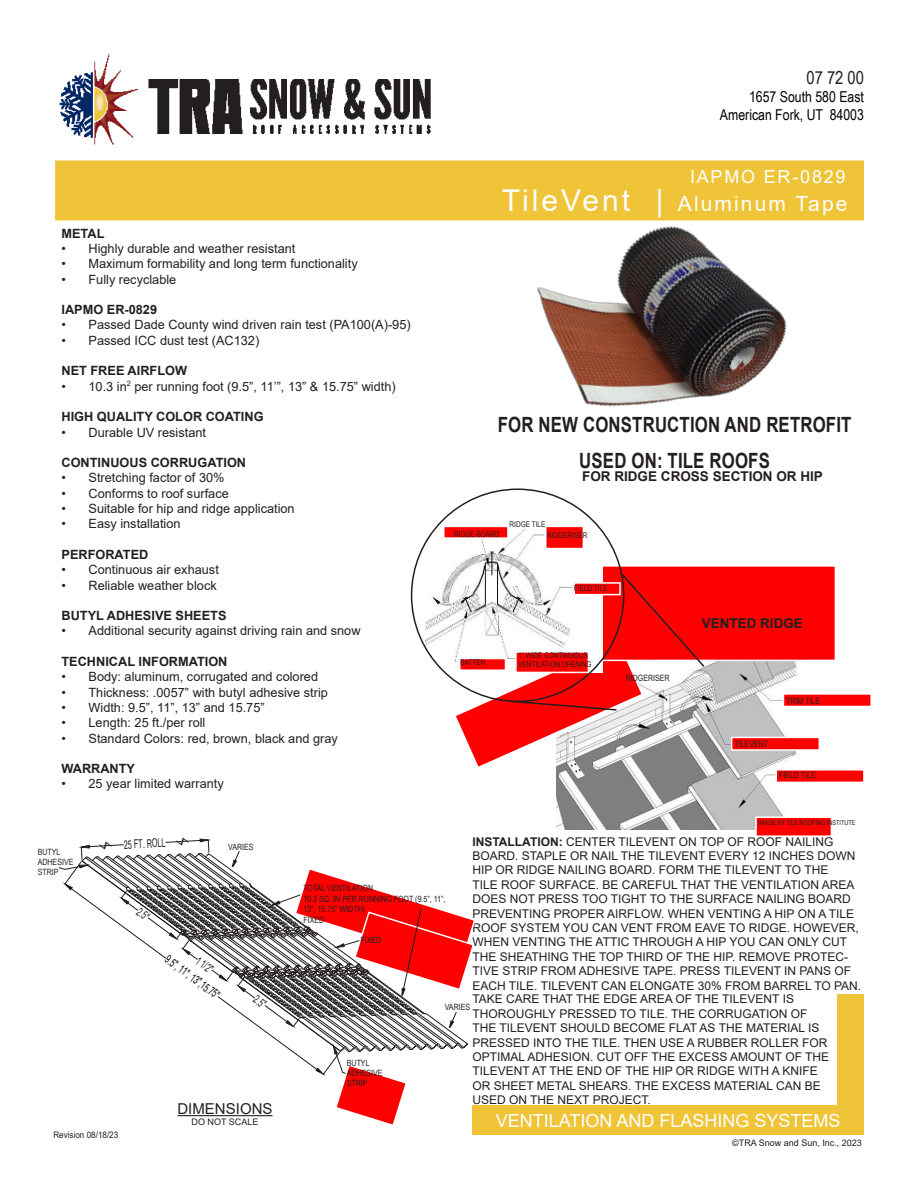
<style>
.page{position:relative;width:918px;height:1188px;background:#fff}
.page>*{position:absolute;margin:0;border:0;box-sizing:border-box;transform-origin:0 0}
.t1{font:700 21px/36px "Arial";letter-spacing:.01em;color:#231f20;text-align:center;scale:.8 1}
.t2{font:21px "Arial";letter-spacing:.1em;color:#fff}
.t3{font:18px "Arial";color:#fff}
.t4{font:18px "Arial";letter-spacing:.1em;color:#fff}
.t5{font:18px "Arial Narrow";color:#231f20}
.t6{font:15px/18px "Arial Narrow";color:#000;text-align:right}
.t7{font:15px "Arial";color:#231f20}
.t8{font:700 13.5px "Arial";color:#231f20}
.t9{font:12.75px "Arial";color:#231f20}
.t10{font:700 12.75px "Arial";color:#231f20}
.t11{font:12px/14.4px "Arial";color:#231f20}
.t12{font:12px "Arial";color:#231f20;scale:.6 1}
.t13{font:12px "Arial";color:#000;scale:.6 1}
.t14{font:9.15px/8.7px "Arial";color:#231f20;scale:.6 1}
.t15{font:9px "Arial";color:#231f20}
.t16{font:9px "Arial";color:#231f20;scale:.9 1}
.t17{font:8.7px/10.4px "Arial Narrow";color:#231f20}
.t18{font:7.8px/9.4px "Arial Narrow";color:#231f20}
.t19{font:6.75px "Arial Narrow";color:#231f20}
.s1{font-size:30px}
.s2{font-weight:700}
</style>
<div class="page">
<div style="left:55px;top:160px;width:809px;height:60px;background:#efc438"></div>
<div style="left:473px;top:1105px;width:391px;height:30px;background:#efc438"></div>
<div style="left:837px;top:994px;width:27px;height:111px;background:#efc438"></div>
<img style="left:59px;top:54px;width:372px;height:91px">
<img style="left:556px;top:661px;width:241px;height:169px">
<img style="left:478px;top:220px;width:374px;height:187px">
<div style="left:597px;top:565px;width:239px;height:96px;background:#f00;border:2px solid #fff"></div>
<div style="left:731px;top:737px;width:89px;height:14px;background:#f00;border:2px solid #fff"></div>
<div style="left:775px;top:769px;width:90px;height:14px;background:#f00;border:2px solid #fff"></div>
<div style="left:783px;top:693px;width:89px;height:14px;background:#f00;border:2px solid #fff"></div>
<svg style="left:453px;top:572px;width:253px;height:198px"></svg>
<svg style="left:58px;top:750px;width:460px;height:383px"></svg>
<img style="left:426px;top:529px;width:177px;height:143px">
<div style="left:443px;top:526px;width:66px;height:13px;background:#f00;border:2px solid #fff"></div>
<div style="left:545px;top:526px;width:39px;height:23px;background:#f00;border:2px solid #fff"></div>
<div style="left:459px;top:658px;width:47px;height:13px;background:#f00;border:2px solid #fff"></div>
<div style="left:515px;top:651px;width:74px;height:22px;background:#f00;border:2px solid #fff"></div>
<div style="left:574px;top:582px;width:47px;height:13px;background:#f00;border:2px solid #fff"></div>
<div style="left:755px;top:817px;width:77px;height:20px;background:#f00;border:2px solid #fff"></div>
<svg style="left:59px;top:831px;width:420px;height:296px"></svg>
<h2 class="t5" style="left:807px;top:71px;width:59px">07 72 00</h2>
<p class="t6" style="left:720px;top:90px;width:146px">1657 South 580 East<br>American Fork, UT 84003</p>
<h2 class="t4" style="left:690px;top:170px;width:157px">IAPMO ER-0829</h2>
<p class="t10" style="left:62px;top:226px;width:44px">METAL</p>
<p class="t9" style="left:62px;top:244px;width:235px">• Highly durable and weather resistant</p>
<p class="t9" style="left:62px;top:259px;width:298px">• Maximum formability and long term functionality</p>
<p class="t9" style="left:62px;top:274px;width:116px">• Fully recyclable</p>
<p class="t10" style="left:62px;top:302px;width:97px">IAPMO ER-0829</p>
<p class="t9" style="left:62px;top:320px;width:351px">• Passed Dade County wind driven rain test (PA100(A)-95)</p>
<p class="t9" style="left:62px;top:335px;width:199px">• Passed ICC dust test (AC132)</p>
<p class="t10" style="left:62px;top:363px;width:127px">NET FREE AIRFLOW</p>
<p class="t9" style="left:62px;top:381px;width:336px">• 10.3 in<sup>2</sup> per running foot (9.5”, 11’”, 13” &amp; 15.75” width)</p>
<p class="t10" style="left:61px;top:409px;width:204px">HIGH QUALITY COLOR COATING</p>
<p class="t9" style="left:61px;top:427px;width:146px">• Durable UV resistant</p>
<p class="t10" style="left:61px;top:455px;width:186px">CONTINUOUS CORRUGATION</p>
<p class="t9" style="left:61px;top:473px;width:165px">• Stretching factor of 30%</p>
<p class="t9" style="left:61px;top:488px;width:169px">• Conforms to roof surface</p>
<p class="t9" style="left:61px;top:504px;width:235px">• Suitable for hip and ridge application</p>
<p class="t9" style="left:61px;top:519px;width:121px">• Easy installation</p>
<p class="t10" style="left:61px;top:547px;width:88px">PERFORATED</p>
<p class="t9" style="left:61px;top:565px;width:159px">• Continuous air exhaust</p>
<p class="t9" style="left:61px;top:580px;width:157px">• Reliable weather block</p>
<p class="t10" style="left:61px;top:608px;width:167px">BUTYL ADHESIVE SHEETS</p>
<p class="t9" style="left:61px;top:626px;width:301px">• Additional security against driving rain and snow</p>
<p class="t10" style="left:61px;top:654px;width:167px">TECHNICAL INFORMATION</p>
<p class="t9" style="left:61px;top:672px;width:258px">• Body: aluminum, corrugated and colored</p>
<p class="t9" style="left:61px;top:687px;width:268px">• Thickness: .0057” with butyl adhesive strip</p>
<p class="t9" style="left:61px;top:703px;width:205px">• Width: 9.5”, 11”, 13” and 15.75”</p>
<p class="t9" style="left:61px;top:718px;width:145px">• Length: 25 ft./per roll</p>
<p class="t9" style="left:61px;top:733px;width:278px">• Standard Colors: red, brown, black and gray</p>
<p class="t10" style="left:61px;top:761px;width:75px">WARRANTY</p>
<p class="t9" style="left:61px;top:779px;width:164px">• 25 year limited warranty</p>
<h1 class="t2" style="left:502px;top:196px;width:347px"><span class="s1">TileVent |</span> Aluminum Tape</h1>
<h1 class="t1" style="left:498px;top:407px;width:444px">FOR NEW CONSTRUCTION AND RETROFIT<br>USED ON: TILE ROOFS</h1>
<p class="t18" style="left:510px;top:520px;width:37px">RIDGE TILE</p>
<p class="t8" style="left:582px;top:469px;width:242px">FOR RIDGE CROSS SECTION OR HIP</p>
<p class="t18" style="left:454px;top:530px;width:47px">RIDGE BOARD</p>
<p class="t18" style="left:547px;top:531px;width:42px">RIDGERISER</p>
<p class="t18" style="left:574px;top:584px;width:35px">FIELD TILE</p>
<p class="t18" style="left:460px;top:658px;width:27px">BATTEN</p>
<p class="t18" style="left:518px;top:651px;width:75px">1” WIDE CONTINUOUS<br>VENTILATION OPENING</p>
<p class="t17" style="left:626px;top:674px;width:46px">RIDGERISER</p>
<p class="t8" style="left:702px;top:616px;width:103px">VENTED RIDGE</p>
<p class="t17" style="left:786px;top:696px;width:36px">TRIM TILE</p>
<p class="t17" style="left:734px;top:740px;width:35px">TILEVENT</p>
<p class="t17" style="left:779px;top:771px;width:38px">FIELD TILE</p>
<p class="t19" style="left:758px;top:820px;width:99px">IMAGE BY TILE ROOFING INSTITUTE</p>
<p class="t14" style="left:23px;top:844px;width:48px;rotate:17deg">ADHESIVE</p>
<p class="t17" style="left:38px;top:847px;width:37px">BUTYL<br>ADHESIVE<br>STRIP</p>
<p class="t12" style="left:124px;top:840px;width:71px;rotate:-3deg">25 FT. ROLL</p>
<p class="t12" style="left:141px;top:907px;width:23px;rotate:37deg">2.5"</p>
<p class="t17" style="left:228px;top:843px;width:27px">VARIES</p>
<p class="t13" style="left:169px;top:954px;width:109px;rotate:36deg">9.5", 11", 13",15.75"</p>
<p class="t12" style="left:200px;top:955px;width:33px;rotate:36deg">1 1/2"</p>
<p class="t12" style="left:258px;top:994px;width:23px;rotate:37deg">2.5"</p>
<p class="t7" style="left:177px;top:1103px;width:97px">DIMENSIONS</p>
<p class="t15" style="left:192px;top:1118px;width:68px">DO NOT SCALE</p>
<p class="t16" style="left:53px;top:1131px;width:74px">Revision 08/18/23</p>
<p class="t11" style="left:472px;top:835px;width:390px"><span class="s2">INSTALLATION:</span> CENTER TILEVENT ON TOP OF ROOF NAILING BOARD. STAPLE OR NAIL THE TILEVENT EVERY 12 INCHES DOWN HIP OR RIDGE NAILING BOARD. FORM THE TILEVENT TO THE<br>TILE ROOF SURFACE. BE CAREFUL THAT THE VENTILATION AREA DOES NOT PRESS TOO TIGHT TO THE SURFACE NAILING BOARD PREVENTING PROPER AIRFLOW. WHEN VENTING A HIP ON A TILE ROOF SYSTEM YOU CAN VENT FROM EAVE TO RIDGE. HOWEVER, WHEN VENTING THE ATTIC THROUGH A HIP YOU CAN ONLY CUT THE SHEATHING THE TOP THIRD OF THE HIP. REMOVE PROTEC-TIVE STRIP FROM ADHESIVE TAPE. PRESS TILEVENT IN PANS OF EACH TILE. TILEVENT CAN ELONGATE 30% FROM BARREL TO PAN.<br>TAKE CARE THAT THE EDGE AREA OF THE TILEVENT IS THOROUGHLY PRESSED TO TILE. THE CORRUGATION OF<br>THE TILEVENT SHOULD BECOME FLAT AS THE MATERIAL IS PRESSED INTO THE TILE. THEN USE A RUBBER ROLLER FOR OPTIMAL ADHESION. CUT OFF THE EXCESS AMOUNT OF THE TILEVENT AT THE END OF THE HIP OR RIDGE WITH A KNIFE<br>OR SHEET METAL SHEARS. THE EXCESS MATERIAL CAN BE<br>USED ON THE NEXT PROJECT.</p>
<p class="t17" style="left:303px;top:884px;width:144px">TOTAL VENTILATION<br>10.3 SQ. IN PER RUNNING FOOT (9.5”, 11”,<br>13”, 15.75” WIDTH)<br>FIXED</p>
<p class="t17" style="left:361px;top:936px;width:22px">FIXED</p>
<p class="t14" style="left:315px;top:891px;width:94px;rotate:17deg">TOTAL VENTILATION</p>
<p class="t17" style="left:310px;top:909px;width:22px;rotate:17deg">FIXED</p>
<p class="t17" style="left:445px;top:1003px;width:27px">VARIES</p>
<p class="t17" style="left:347px;top:1058px;width:37px">BUTYL<br>ADHESIVE<br>STRIP</p>
<p class="t14" style="left:347px;top:1070px;width:49px;rotate:17deg">BUTYL<br>ADHESIVE</p>
<h2 class="t3" style="left:496px;top:1110px;width:346px">VENTILATION AND FLASHING SYSTEMS</h2>
<p class="t15" style="left:732px;top:1140px;width:131px">©TRA Snow and Sun, Inc., 2023</p>
</div>
